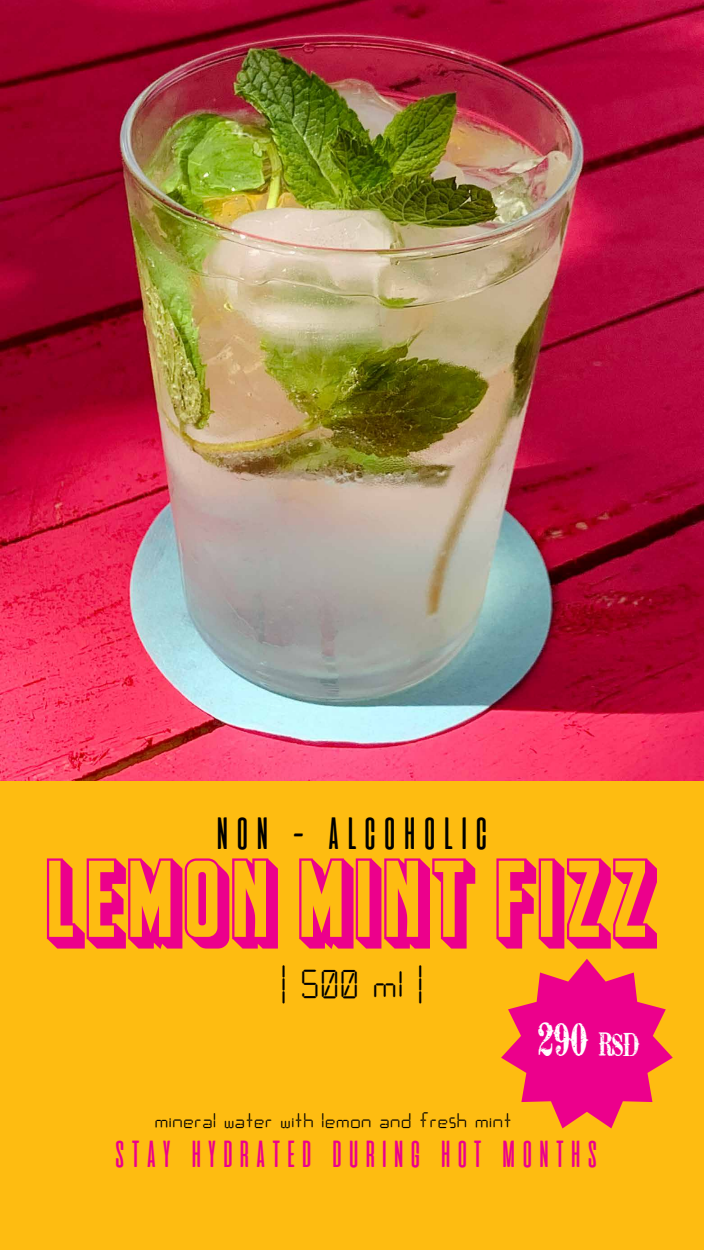
<style>
.page{position:relative;width:704px;height:1250px;background:#fff}
.page>*{position:absolute;margin:0;border:0;box-sizing:border-box;transform-origin:0 0}
.t1{font:112.5px "Franchise";color:#ec008c}
.t2{font:45px "aliensandcows";color:#000}
.t3{font:45px "Calculator";color:#000}
.t4{font:43.94px "Retro Grunge West";color:#fff}
.t5{font:37.5px "aliensandcows";color:#ec008c}
.t6{font:25px "Calculator";color:#000}
.s1{font-size:30.75px}
</style>
<div class="page">
<img style="left:0;top:0;width:703px;height:781px">
<div style="left:0;top:781px;width:703px;height:469px;background:#febc11"></div>
<svg style="left:501px;top:959px;width:171px;height:169px"></svg>
<h2 class="t2" style="left:212px;top:810px;width:280px">NON - ALCOHOLIC</h2>
<h1 class="t1" style="left:46px;top:858px;width:613px">LEMON MINT FIZZ</h1>
<h2 class="t3" style="left:280px;top:957px;width:145px">| 500 ml |</h2>
<p class="t6" style="left:154px;top:1106px;width:358px">mineral water with lemon and fresh mint</p>
<h3 class="t4" style="left:538px;top:1020px;width:102px">290 <span class="s1">rsd</span></h3>
<h3 class="t5" style="left:112px;top:1135px;width:490px">STAY HYDRATED DURING HOT MONTHS</h3>
</div>
